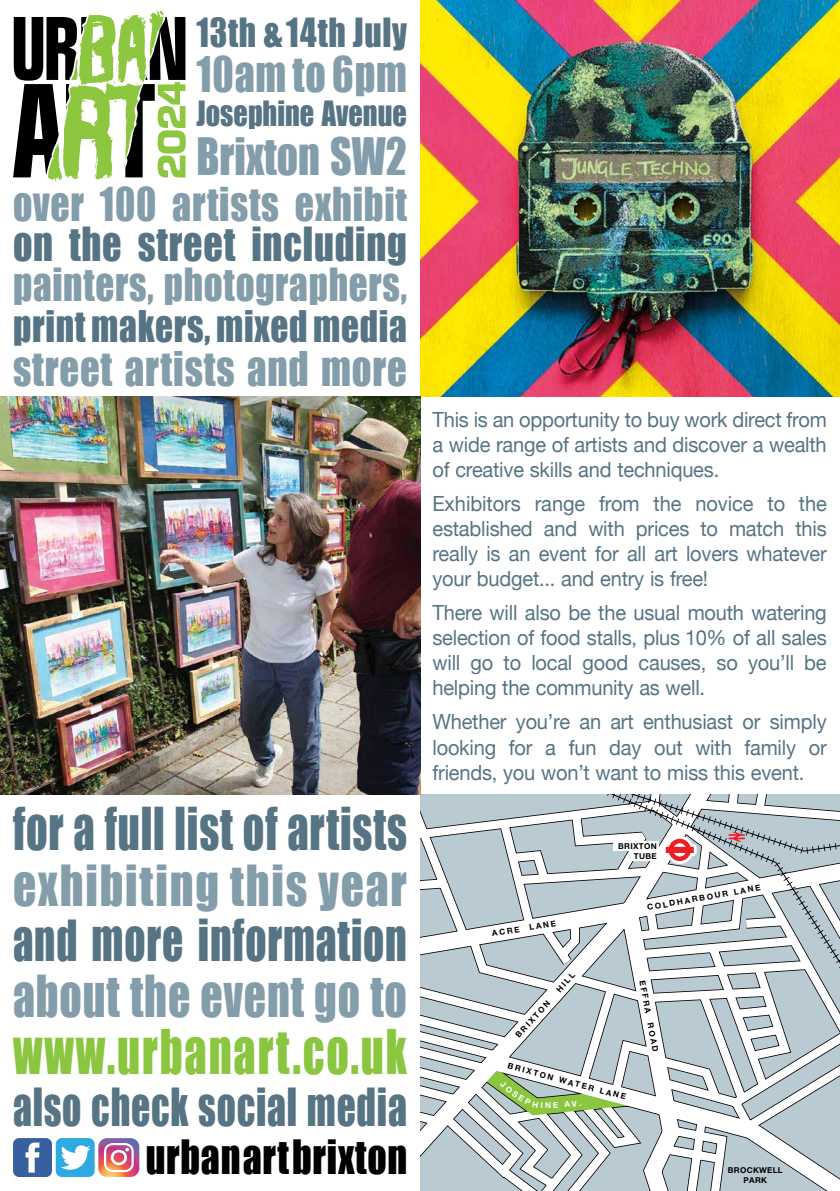
<style>
.page{position:relative;width:840px;height:1191px;background:#fff}
.page>*{position:absolute;margin:0;border:0;box-sizing:border-box;transform-origin:0 0}
.t1{font:56.6px "Impact";letter-spacing:.04em;color:#8ac63f;scale:.78 1}
.t2{font:54.4px "Impact";letter-spacing:.02em;color:#567483;scale:.78 1}
.t3{font:53.2px/55.4px "Impact";letter-spacing:.02em;color:#849daa;scale:.82 1}
.t4{font:52px "Impact";letter-spacing:.04em;color:#849daa;scale:.87 1}
.t5{font:48.2px "Impact";letter-spacing:.02em;color:#567483;scale:.78 1}
.t6{font:47.4px "Impact";color:#849daa;scale:.88 1}
.t7{font:45.2px "Impact";letter-spacing:.02em;color:#849daa;scale:.88 1}
.t8{font:44px "Impact";letter-spacing:.02em;color:#849daa;scale:.88 1}
.t9{font:43.4px "Impact";letter-spacing:.02em;color:#000;scale:.87 1}
.t10{font:43.2px "Impact";letter-spacing:.02em;color:#567483;scale:.88 1}
.t11{font:43px "Impact";letter-spacing:.02em;color:#849daa;scale:.88 1}
.t12{font:42px "Impact";letter-spacing:.02em;color:#849daa;scale:.88 1}
.t13{font:40px "Impact";letter-spacing:.02em;color:#567483;scale:.88 1}
.t14{font:37px "Impact";letter-spacing:.02em;color:#567483;scale:.89 1}
.t15{font:32px "Impact";color:#567483;scale:.88 1}
.t16{font:20.8px/25px "Helvetica Neue";letter-spacing:-.01em;color:#567483;text-align:justify;scale:.96 1}
.t17{font:700 8px/9.6px "Helvetica Neue";letter-spacing:.04em;color:#000;text-align:right}
.t18{font:700 8px "Helvetica Neue";color:#fff}
.s1{font-size:52px;color:#567483}
.s2{color:#567483}
</style>
<div class="page">
<svg style="left:420px;top:794px;width:15px;height:397px"></svg>
<svg style="left:435px;top:794px;width:404px;height:397px"></svg>
<div style="left:612px;top:841px;width:46px;height:9px;background:#fff"></div>
<div style="left:631px;top:850px;width:27px;height:11px;background:#fff"></div>
<svg style="left:659px;top:832px;width:40px;height:35px"></svg>
<svg style="left:728px;top:832px;width:16px;height:9px"></svg>
<svg style="left:13px;top:10px;width:173px;height:173px"></svg>
<img style="left:420px;top:0;width:419px;height:397px">
<img style="left:0;top:397px;width:420px;height:397px">
<svg style="left:13px;top:1138px;width:126px;height:39px"></svg>
<svg style="left:462px;top:1047px;width:184px;height:76px"></svg>
<h3 class="t14" style="left:196px;top:4px;width:238px">13th &amp; 14th July</h3>
<h3 class="t7" style="left:196px;top:39px;width:240px">10am to 6pm</h3>
<h3 class="t15" style="left:196px;top:89px;width:240px">Josephine Avenue</h3>
<h3 class="t6" style="left:196px;top:120px;width:240px">Brixton SW2</h3>
<h3 class="t11" style="left:13px;top:170px;width:449px">over 100 artists exhibit</h3>
<h3 class="t10" style="left:13px;top:210px;width:449px">on the street including</h3>
<h3 class="t12" style="left:13px;top:252px;width:449px">painters, photographers,</h3>
<h3 class="t13" style="left:13px;top:295px;width:449px">print makers, mixed media</h3>
<h3 class="t8" style="left:13px;top:334px;width:449px">street artists and more</h3>
<h2 class="t2" style="left:13px;top:786px;width:506px">for a full list of artists</h2>
<h3 class="t4" style="left:13px;top:845px;width:454px">exhibiting this year</h3>
<h3 class="t3" style="left:13px;top:911px;width:481px"><span class="s1">and</span> <span class="s2">more information </span>about the event go to</h3>
<h1 class="t1" style="left:13px;top:1008px;width:506px">www.urbanart.co.uk</h1>
<h3 class="t5" style="left:13px;top:1069px;width:506px">also check social media</h3>
<h3 class="t9" style="left:146px;top:1123px;width:302px">urbanartbrixton</h3>
<p class="t16" style="left:432px;top:408px;width:412px">This is an opportunity to buy work direct from a wide range of artists and discover a wealth of creative skills and techniques.</p>
<p class="t16" style="left:432px;top:492px;width:412px">Exhibitors range from the novice to the established and with prices to match this really is an event for all art lovers whatever your budget... and entry is free!</p>
<p class="t16" style="left:432px;top:601px;width:412px">There will also be the usual mouth watering selection of food stalls, plus 10% of all sales will go to local good causes, so you’ll be helping the community as well.</p>
<p class="t16" style="left:432px;top:711px;width:412px">Whether you’re an art enthusiast or simply looking for a fun day out with family or friends, you won’t want to miss this event.</p>
<p class="t17" style="left:618px;top:841px;width:40px">BRIXTON<br>TUBE</p>
<p class="t17" style="left:491px;top:929px;width:66px;rotate:-9deg">ACRE LANE</p>
<p class="t17" style="left:646px;top:903px;width:116px;rotate:-10deg">COLDHARBOUR LANE</p>
<p class="t17" style="left:554px;top:987px;width:25px;rotate:-48deg">HILL</p>
<p class="t17" style="left:513px;top:1033px;width:49px;rotate:-48deg">BRIXTON</p>
<p class="t17" style="left:509px;top:1061px;width:123px;rotate:15deg">BRIXTON WATER LANE</p>
<p class="t18" style="left:544px;top:1099px;width:8px">N</p>
<p class="t17" style="left:646px;top:979px;width:74px;rotate:79deg">EFFRA ROAD</p>
<p class="t17" style="left:727px;top:1165px;width:56px;text-align:center">BROCKWELL<br>PARK</p>
</div>
